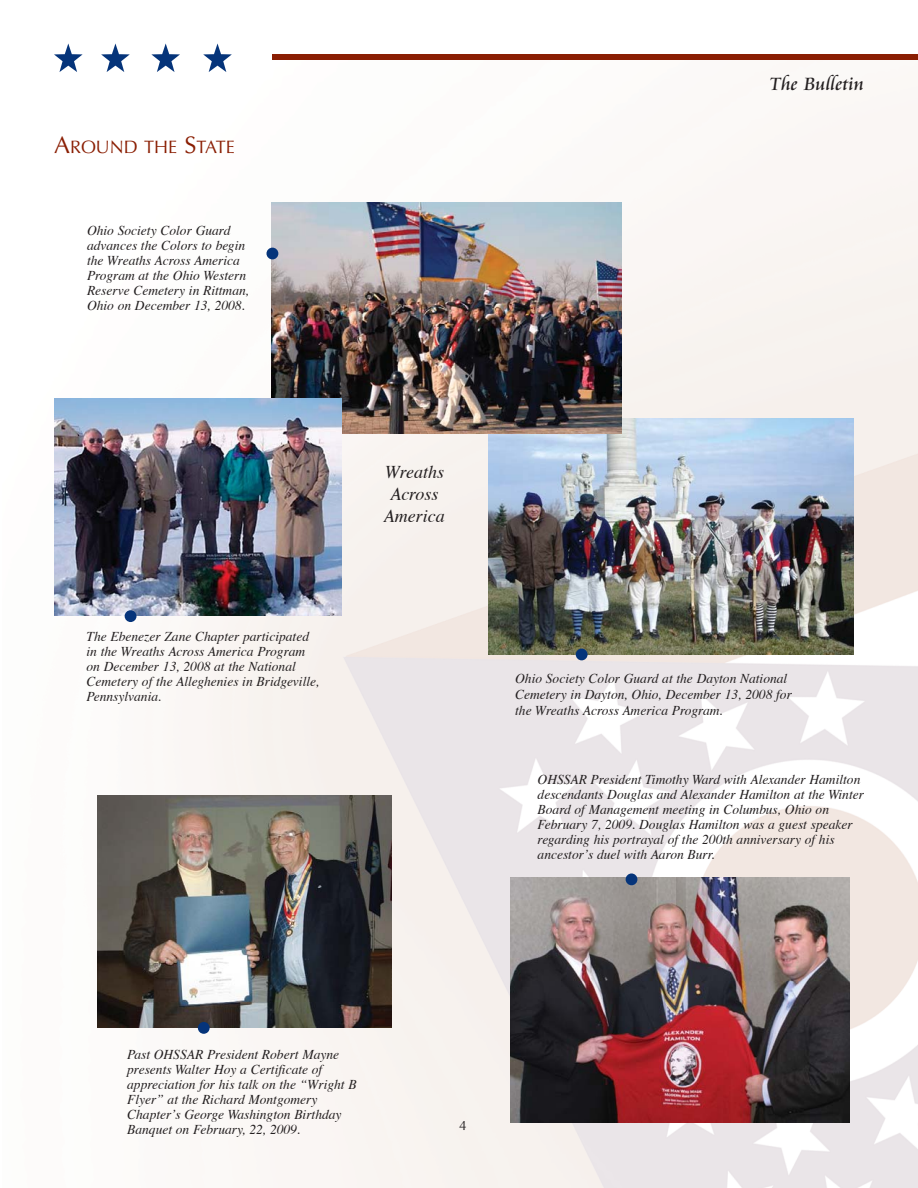
<style>
.page{position:relative;width:918px;height:1188px;background:#fff}
.page>*{position:absolute;margin:0;border:0;box-sizing:border-box;transform-origin:0 0}
.t1{font:19.5px "Cataneo BT";color:#231f20}
.t2{font:italic 18px/21.6px "Times";color:#231f20;text-align:center}
.t3{font:18px "Optima";color:#8a1e03}
.t4{font:italic 13.5px/15px "Times";color:#231f20}
.t5{font:13.5px "Optima";color:#231f20}
.s1{font-size:24px}
</style>
<div class="page">
<img style="left:97px;top:59px;width:821px;height:1129px">
<div style="left:272px;top:54px;width:646px;height:5px;background:#8a1e03"></div>
<svg style="left:54px;top:44px;width:29px;height:28px"></svg>
<svg style="left:101px;top:44px;width:29px;height:28px"></svg>
<svg style="left:151px;top:44px;width:29px;height:28px"></svg>
<svg style="left:203px;top:44px;width:29px;height:28px"></svg>
<img style="left:510px;top:878px;width:339px;height:245px">
<img style="left:489px;top:418px;width:364px;height:236px">
<img style="left:97px;top:795px;width:295px;height:232px">
<div style="left:198px;top:1022px;width:12px;height:12px;background:#05347a;border-radius:50%"></div>
<div style="left:576px;top:649px;width:12px;height:11px;background:#05347a;border-radius:50%"></div>
<div style="left:626px;top:873px;width:11px;height:12px;background:#05347a;border-radius:50%"></div>
<img style="left:272px;top:202px;width:350px;height:231px">
<div style="left:267px;top:248px;width:11px;height:11px;background:#05347a;border-radius:50%"></div>
<img style="left:54px;top:398px;width:288px;height:218px">
<div style="left:125px;top:610px;width:12px;height:12px;background:#05347a;border-radius:50%"></div>
<h2 class="t3" style="left:54px;top:140px;width:182px"><span class="s1">A</span>ROUND THE <span class="s1">S</span>TATE</h2>
<p class="t4" style="left:87px;top:224px;width:164px">Ohio Society Color Guard advances the Colors to begin the Wreaths Across America<br>Program at the Ohio Western<br>Reserve Cemetery in Rittman,<br>Ohio on December 13, 2008.</p>
<p class="t4" style="left:87px;top:630px;width:234px">The Ebenezer Zane Chapter participated in the Wreaths Across America Program on December 13, 2008 at the National Cemetery of the Alleghenies in Bridgeville, Pennsylvania.</p>
<h2 class="t2" style="left:384px;top:463px;width:62px">Wreaths<br>Across<br>America</h2>
<h1 class="t1" style="left:770px;top:73px;width:96px">The Bulletin</h1>
<p class="t4" style="left:515px;top:671px;width:278px;line-height:16.2px">Ohio Society Color Guard at the Dayton National<br>Cemetery in Dayton, Ohio, December 13, 2008 for the Wreaths Across America Program.</p>
<p class="t4" style="left:538px;top:773px;width:328px">OHSSAR President Timothy Ward with Alexander Hamilton descendants Douglas and Alexander Hamilton at the Winter Board of Management meeting in Columbus, Ohio on February 7, 2009. Douglas Hamilton was a guest speaker regarding his portrayal of the 200th anniversary of his ancestor’s duel with Aaron Burr.</p>
<p class="t4" style="left:127px;top:1048px;width:231px">Past OHSSAR President Robert Mayne presents Walter Hoy a Certificate of appreciation for his talk on the “Wright B Flyer” at the Richard Montgomery Chapter’s George Washington Birthday Banquet on February, 22, 2009.</p>
<p class="t5" style="left:459px;top:1120px;width:9px">4</p>
</div>
